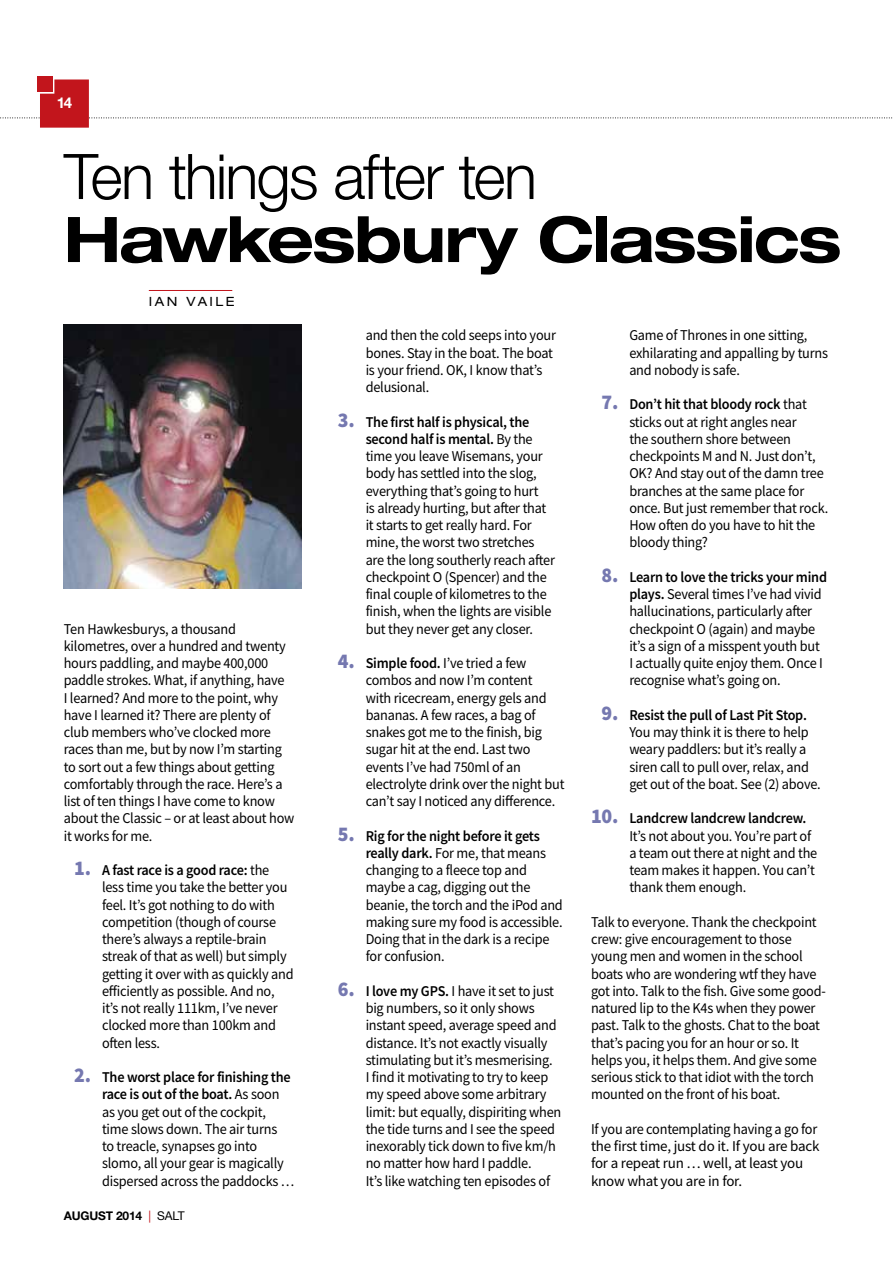
<style>
.page{position:relative;width:893px;height:1263px;background:#fff}
.page>*{position:absolute;margin:0;border:0;box-sizing:border-box;transform-origin:0 0}
.t1{font:700 expanded 63px "Helvetica Neue";letter-spacing:-.025em;color:#000}
.t2{font:300 63px "Helvetica Neue CE";letter-spacing:-.03em;color:#000}
.t3{font:15px/17.2px "Source Sans Pro";letter-spacing:-.015em;color:#000;scale:.95 1}
.t4{font:700 15px "Helvetica Neue";color:#fff}
.t5{font:expanded 12.75px "Helvetica Neue";letter-spacing:.2em;color:#000}
.t6{font:700 12px "Helvetica Neue";letter-spacing:-.015em;color:#000}
.s1{font-weight:900;font-size:21px;color:#7578b0}
.s2{font-weight:600}
.s3{font-weight:400;color:#c2151c}
.s4{font-weight:400}
</style>
<div class="page">
<svg style="left:0;top:79px;width:893px;height:49px"></svg>
<div style="left:37px;top:77px;width:16px;height:15px;background:#c2151c"></div>
<hr style="left:149px;top:290px;width:83px;height:1px;background:#c2151c">
<img style="left:64px;top:325px;width:238px;height:264px">
<p class="t4" style="left:57px;top:93px;width:17px">14</p>
<h1 class="t2" style="left:64px;top:138px;width:475px">Ten things after ten</h1>
<h1 class="t1" style="left:64px;top:200px;width:779px">Hawkesbury Classics</h1>
<p class="t5" style="left:149px;top:293px;width:87px">IAN VAILE</p>
<p class="t3" style="left:64px;top:620px;width:244px">Ten Hawkesburys, a thousand kilometres, over a hundred and twenty hours paddling, and maybe 400,000 paddle strokes. What, if anything, have<br>I learned? And more to the point, why have I learned it? There are plenty of club members who’ve clocked more races than me, but by now I’m starting to sort out a few things about getting comfortably through the race. Here’s a list of ten things I have come to know about the Classic – or at least about how it works for me.</p>
<p class="t3" style="left:102px;top:861px;width:203px;text-indent:-28px"><span class="s1">1.</span> <span class="s2">A fast race is a good race:</span> the less time you take the better you feel. It’s got nothing to do with competition (though of course there’s always a reptile-brain streak of that as well) but simply getting it over with as quickly and efficiently as possible. And no, it’s not really 111km, I’ve never clocked more than 100km and often less.</p>
<p class="t3" style="left:102px;top:1068px;width:204px;text-indent:-28px"><span class="s1">2.</span> <span class="s2">The worst place for finishing the race is out of the boat.</span> As soon as you get out of the cockpit, time slows down. The air turns<br>to treacle, synapses go into slomo, all your gear is magically dispersed across the paddocks …</p>
<p class="t6" style="left:64px;top:1209px;width:122px">AUGUST 2014 <span class="s3">|</span> <span class="s4">SALT</span></p>
<p class="t3" style="left:366px;top:327px;width:202px">and then the cold seeps into your bones. Stay in the boat. The boat is your friend. OK, I know that’s delusional.</p>
<p class="t3" style="left:366px;top:413px;width:201px;text-indent:-28px"><span class="s1">3.</span> <span class="s2">The first half is physical, the second half is mental.</span> By the time you leave Wisemans, your body has settled into the slog, everything that’s going to hurt<br>is already hurting, but after that it starts to get really hard. For mine, the worst two stretches are the long southerly reach after checkpoint O (Spencer) and the final couple of kilometres to the finish, when the lights are visible but they never get any closer.</p>
<p class="t3" style="left:366px;top:654px;width:211px;text-indent:-28px"><span class="s1">4.</span> <span class="s2">Simple food.</span> I’ve tried a few combos and now I’m content<br>with ricecream, energy gels and bananas. A few races, a bag of snakes got me to the finish, big sugar hit at the end. Last two events I’ve had 750ml of an electrolyte drink over the night but can’t say I noticed any difference.</p>
<p class="t3" style="left:366px;top:827px;width:209px;text-indent:-28px"><span class="s1">5.</span> <span class="s2">Rig for the night before it gets really dark.</span> For me, that means changing to a fleece top and maybe a cag, digging out the beanie, the torch and the iPod and making sure my food is accessible.<br>Doing that in the dark is a recipe for confusion.</p>
<p class="t3" style="left:366px;top:982px;width:207px;text-indent:-28px"><span class="s1">6.</span> <span class="s2">I love my GPS.</span> I have it set to just big numbers, so it only shows instant speed, average speed and distance. It’s not exactly visually stimulating but it’s mesmerising.<br>I find it motivating to try to keep my speed above some arbitrary limit: but equally, dispiriting when the tide turns and I see the speed inexorably tick down to five km/h no matter how hard I paddle.<br>It’s like watching ten episodes of</p>
<p class="t3" style="left:629px;top:327px;width:211px">Game of Thrones in one sitting, exhilarating and appalling by turns and nobody is safe.</p>
<p class="t3" style="left:629px;top:396px;width:211px;text-indent:-28px"><span class="s1">7.</span> <span class="s2">Don’t hit that bloody rock</span> that sticks out at right angles near<br>the southern shore between checkpoints M and N. Just don’t,<br>OK? And stay out of the damn tree branches at the same place for once. But just remember that rock.<br>How often do you have to hit the bloody thing?</p>
<p class="t3" style="left:629px;top:568px;width:210px;text-indent:-28px"><span class="s1">8.</span> <span class="s2">Learn to love the tricks your mind plays.</span> Several times I’ve had vivid hallucinations, particularly after checkpoint O (again) and maybe it’s a sign of a misspent youth but I actually quite enjoy them. Once I recognise what’s going on.</p>
<p class="t3" style="left:629px;top:706px;width:203px;text-indent:-28px"><span class="s1">9.</span> <span class="s2">Resist the pull of Last Pit Stop.<br></span>You may think it is there to help weary paddlers: but it’s really a siren call to pull over, relax, and get out of the boat. See (2) above.</p>
<p class="t3" style="left:629px;top:810px;width:199px;text-indent:-38px"><span class="s1">10.</span> <span class="s2">Landcrew landcrew landcrew.<br></span>It’s not about you. You’re part of a team out there at night and the team makes it happen. You can’t thank them enough.</p>
<p class="t3" style="left:591px;top:913px;width:249px">Talk to everyone. Thank the checkpoint crew: give encouragement to those young men and women in the school boats who are wondering wtf they have got into. Talk to the fish. Give some good&shy;natured lip to the K4s when they power past. Talk to the ghosts. Chat to the boat that’s pacing you for an hour or so. It helps you, it helps them. And give some serious stick to that idiot with the torch mounted on the front of his boat.</p>
<p class="t3" style="left:591px;top:1120px;width:242px">If you are contemplating having a go for the first time, just do it. If you are back for a repeat run … well, at least you know what you are in for.</p>
</div>
